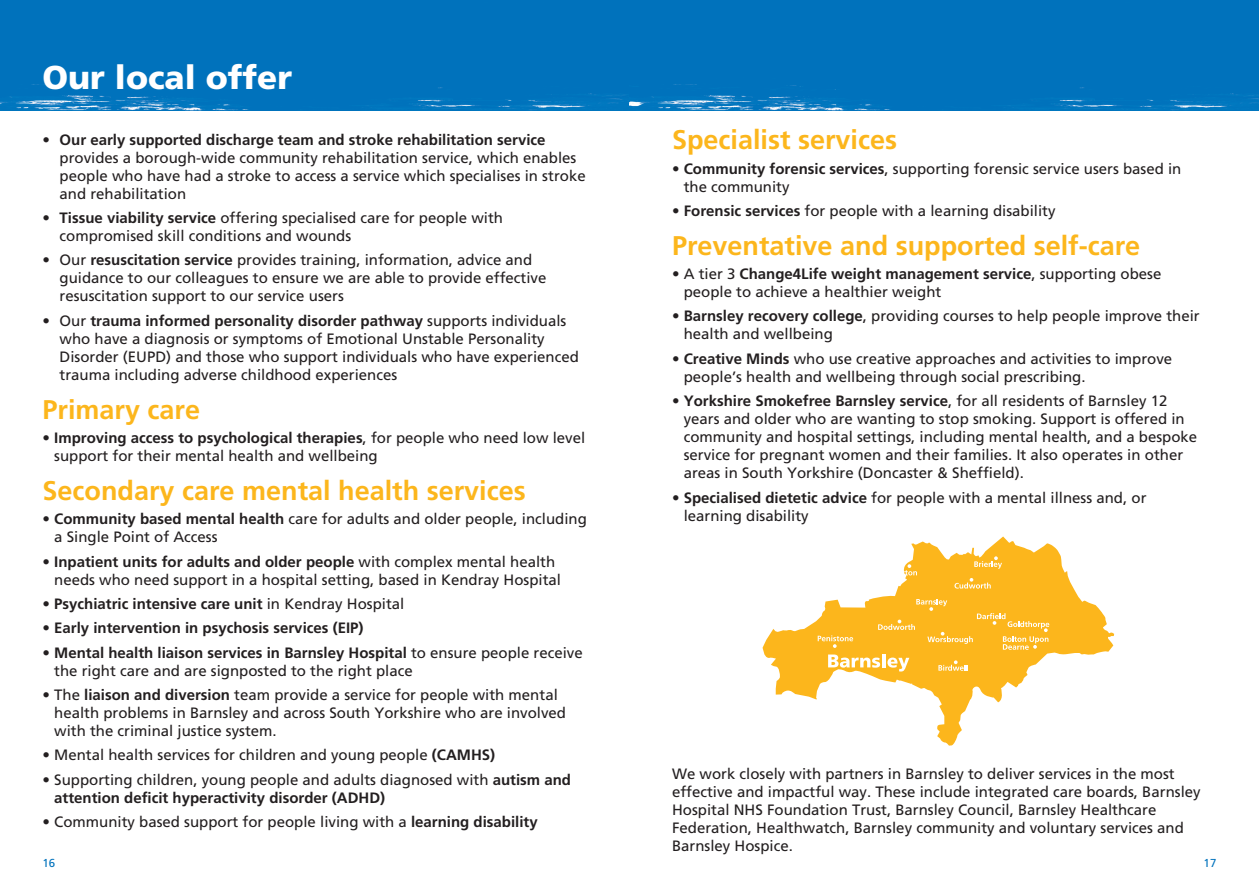
<style>
.page{position:relative;width:1259px;height:893px;background:#fff}
.page>*{position:absolute;margin:0;border:0;box-sizing:border-box;transform-origin:0 0}
.t1{font:900 33px "Frutiger";color:#fff}
.t2{font:700 27px "Frutiger";color:#fcb61c}
.t3{font:15px/18px "Frutiger";color:#231f20}
.t4{font:700 15px "Frutiger";color:#231f20}
.t5{font:11.55px "Frutiger";color:#0072bc}
.s1{font-weight:700}
.s2{font-weight:400}
</style>
<div class="page">
<div style="left:0;top:0;width:1259px;height:110px;background:#0072bc"></div>
<svg style="left:762px;top:536px;width:352px;height:210px"></svg>
<svg style="left:883px;top:682px;width:29px;height:11px"></svg>
<svg style="left:892px;top:564px;width:25px;height:11px"></svg>
<svg style="left:954px;top:578px;width:36px;height:11px"></svg>
<svg style="left:974px;top:556px;width:28px;height:13px"></svg>
<svg style="left:817px;top:599px;width:232px;height:72px;background:#fcbf38"></svg>
<svg style="left:762px;top:657px;width:2px;height:21px"></svg>
<p class="t1" style="left:43px;top:58px;width:251px">Our local offer</p>
<p class="t3" style="left:60px;top:130px;width:527px;text-indent:-17px"><span class="s1">• Our early supported discharge team and stroke rehabilitation service </span>provides a borough-wide community rehabilitation service, which enables people who have had a stroke to access a service which specialises in stroke and rehabilitation</p>
<p class="t3" style="left:60px;top:209px;width:445px;text-indent:-17px"><span class="s1">• Tissue viability service</span> offering specialised care for people with compromised skill conditions and wounds</p>
<p class="t3" style="left:60px;top:251px;width:488px;text-indent:-17px">• Our <span class="s1">resuscitation service</span> provides training, information, advice and guidance to our colleagues to ensure we are able to provide effective resuscitation support to our service users</p>
<p class="t3" style="left:60px;top:311px;width:521px;text-indent:-17px">• Our <span class="s1">trauma informed personality disorder pathway</span> supports individuals who have a diagnosis or symptoms of Emotional Unstable Personality Disorder (EUPD) and those who support individuals who have experienced trauma including adverse childhood experiences</p>
<p class="t2" style="left:43px;top:393px;width:159px">Primary care</p>
<p class="t3" style="left:54px;top:429px;width:532px;text-indent:-12px">• <span class="s1">Improving access to psychological therapies</span>, for people who need low level support for their mental health and wellbeing</p>
<p class="t2" style="left:43px;top:474px;width:485px">Secondary care mental health services</p>
<p class="t3" style="left:54px;top:510px;width:534px;text-indent:-12px">• <span class="s1">Community based mental health</span> care for adults and older people, including a Single Point of Access</p>
<p class="t3" style="left:54px;top:552px;width:508px;text-indent:-12px">• <span class="s1">Inpatient units for adults and older people</span> with complex mental health needs who need support in a hospital setting, based in Kendray Hospital</p>
<p class="t4" style="left:43px;top:595px;width:363px"><span class="s2">•</span> Psychiatric intensive care unit <span class="s2">in Kendray Hospital</span></p>
<p class="t4" style="left:43px;top:619px;width:322px"><span class="s2">•</span> Early intervention in psychosis services (EIP)</p>
<p class="t3" style="left:54px;top:643px;width:530px;text-indent:-12px">• <span class="s1">Mental health liaison services in Barnsley Hospital</span> to ensure people receive the right care and are signposted to the right place</p>
<p class="t3" style="left:54px;top:686px;width:513px;text-indent:-12px">• The <span class="s1">liaison and diversion</span> team provide a service for people with mental health problems in Barnsley and across South Yorkshire who are involved with the criminal justice system.</p>
<p class="t3" style="left:43px;top:746px;width:454px">• Mental health services for children and young people <span class="s1">(CAMHS)</span></p>
<p class="t3" style="left:54px;top:770px;width:518px;text-indent:-12px">• Supporting children, young people and adults diagnosed with <span class="s1">autism and attention deficit hyperactivity disorder (ADHD)</span></p>
<p class="t3" style="left:43px;top:813px;width:497px">• Community based support for people living with a <span class="s1">learning disability</span></p>
<p class="t2" style="left:672px;top:124px;width:227px">Specialist services</p>
<p class="t3" style="left:683px;top:159px;width:499px;text-indent:-12px">• <span class="s1">Community forensic services</span>, supporting forensic service users based in the community</p>
<p class="t3" style="left:672px;top:202px;width:385px">• <span class="s1">Forensic services</span> for people with a learning disability</p>
<p class="t2" style="left:672px;top:229px;width:470px">Preventative and supported self-care</p>
<p class="t3" style="left:683px;top:265px;width:479px;text-indent:-12px">• A tier 3 <span class="s1">Change4Life weight management service</span>, supporting obese people to achieve a healthier weight</p>
<p class="t3" style="left:683px;top:307px;width:517px;text-indent:-12px">• <span class="s1">Barnsley recovery college</span>, providing courses to help people improve their health and wellbeing</p>
<p class="t3" style="left:683px;top:349px;width:490px;text-indent:-12px">• <span class="s1">Creative Minds</span> who use creative approaches and activities to improve people’s health and wellbeing through social prescribing.</p>
<p class="t3" style="left:683px;top:392px;width:515px;text-indent:-12px">• <span class="s1">Yorkshire Smokefree Barnsley service</span>, for all residents of Barnsley 12 years and older who are wanting to stop smoking. Support is offered in community and hospital settings, including mental health, and a bespoke service for pregnant women and their families. It also operates in other areas in South Yorkshire (Doncaster &amp; Sheffield).</p>
<p class="t3" style="left:683px;top:488px;width:464px;text-indent:-12px">• <span class="s1">Specialised dietetic advice</span> for people with a mental illness and, or learning disability</p>
<p class="t3" style="left:672px;top:765px;width:530px">We work closely with partners in Barnsley to deliver services in the most effective and impactful way. These include integrated care boards, Barnsley Hospital NHS Foundation Trust, Barnsley Council, Barnsley Healthcare Federation, Healthwatch, Barnsley community and voluntary services and Barnsley Hospice.</p>
<p class="t5" style="left:43px;top:857px;width:14px">16</p>
<p class="t5" style="left:1203px;top:857px;width:14px">17</p>
</div>
